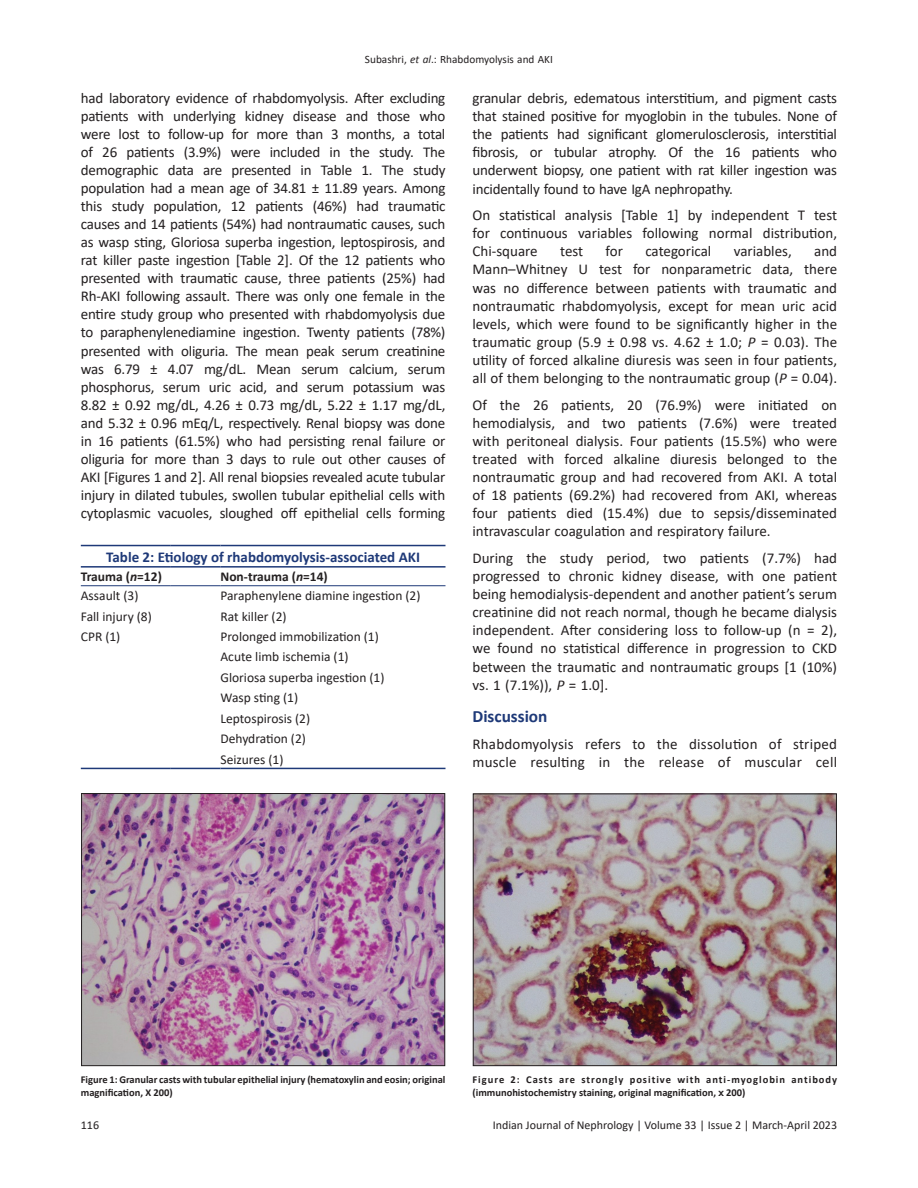
<style>
.page{position:relative;width:918px;height:1188px;background:#fff}
.page>*{position:absolute;margin:0;border:0;box-sizing:border-box;transform-origin:0 0}
.t1{font:700 17.25px "Calibri";color:#1e3978}
.TX{font:15px/18.1px "Calibri";color:#231f20;text-align:justify}
.TT{font:700 15px "Calibri";color:#1e3978}
.TBL{font:13.5px "Calibri";color:#231f20}
.TCH{font:700 13.5px "Calibri";color:#231f20}
.t2{font:12px "Calibri";color:#231f20}
.t3{font:11.25px "Calibri";color:#231f20}
.FGC{font:700 10.5px/13.6px "Calibri";letter-spacing:.08em;color:#231f20}
.FGC-2{font:700 10.5px/13.6px "Calibri";color:#231f20}
.s1{font-style:italic}
.s2{font-family:"Officina Serif"}
</style>
<div class="page">
<hr style="left:81px;top:768px;width:90px;height:1px;background:#1e3978">
<hr style="left:171px;top:768px;width:49px;height:1px;background:#1e3978">
<hr style="left:220px;top:768px;width:226px;height:1px;background:#1e3978">
<hr style="left:81px;top:585px;width:90px;height:1px;background:#1e3978">
<hr style="left:171px;top:585px;width:49px;height:1px;background:#1e3978">
<hr style="left:220px;top:585px;width:226px;height:1px;background:#1e3978">
<hr style="left:81px;top:545px;width:90px;height:1px;background:#1e3978">
<hr style="left:171px;top:545px;width:49px;height:1px;background:#1e3978">
<hr style="left:220px;top:545px;width:226px;height:1px;background:#1e3978">
<hr style="left:81px;top:566px;width:90px;height:2px;background:#1e3978">
<hr style="left:171px;top:566px;width:49px;height:2px;background:#1e3978">
<hr style="left:220px;top:566px;width:226px;height:2px;background:#1e3978">
<img style="left:475px;top:796px;width:360px;height:268px">
<div style="left:473px;top:794px;width:364px;height:272px;border:1px solid #231f20"></div>
<img style="left:83px;top:795px;width:360px;height:269px">
<div style="left:81px;top:793px;width:364px;height:273px;border:1px solid #231f20"></div>
<p class="t3" style="left:365px;top:51px;width:190px">Subashri, <span class="s1">et al</span>.: Rhabdomyolysis and AKI</p>
<p class="TX" style="left:81px;top:89px;width:366px">had laboratory evidence of rhabdomyolysis. After excluding patients with underlying kidney disease and those who were lost to follow‑up for more than 3 months, a total of 26 patients (3.9%) were included in the study. The demographic data are presented in Table 1. The study population had a mean age of 34.81 ± 11.89 years. Among this study population, 12 patients (46%) had traumatic causes and 14 patients (54%) had nontraumatic causes, such as wasp sting, Gloriosa superba ingestion, leptospirosis, and rat killer paste ingestion [Table 2]. Of the 12 patients who presented with traumatic cause, three patients (25%) had Rh‑AKI following assault. There was only one female in the entire study group who presented with rhabdomyolysis due to paraphenylenediamine ingestion. Twenty patients (78%) presented with oliguria. The mean peak serum creatinine was 6.79 ± 4.07 mg/dL. Mean serum calcium, serum phosphorus, serum uric acid, and serum potassium was 8.82 ± 0.92 mg/dL, 4.26 ± 0.73 mg/dL, 5.22 ± 1.17 mg/dL, and 5.32 ± 0.96 mEq/L, respectively. Renal biopsy was done in 16 patients (61.5%) who had persisting renal failure or oliguria for more than 3 days to rule out other causes of AKI [Figures 1 and 2]. All renal biopsies revealed acute tubular injury in dilated tubules, swollen tubular epithelial cells with cytoplasmic vacuoles, sloughed off epithelial cells forming</p>
<p class="TX" style="left:472px;top:89px;width:366px">granular debris, edematous interstitium, and pigment casts that stained positive for myoglobin in the tubules. None of the patients had significant glomerulosclerosis, interstitial fibrosis, or tubular atrophy. Of the 16 patients who underwent biopsy, one patient with rat killer ingestion was incidentally found to have IgA nephropathy.</p>
<p class="TX" style="left:472px;top:206px;width:366px">On statistical analysis [Table 1] by independent T test for continuous variables following normal distribution, Chi‑square</p>
<p class="TX" style="left:560px;top:242px;width:25px">test</p>
<p class="TX" style="left:606px;top:242px;width:19px">for</p>
<p class="TX" style="left:645px;top:242px;width:67px">categorical</p>
<p class="TX" style="left:734px;top:242px;width:59px">variables,</p>
<p class="TX" style="left:472px;top:242px;width:366px;text-indent:342px">and Mann–Whitney U test for nonparametric data, there was no difference between patients with traumatic and nontraumatic rhabdomyolysis, except for mean uric acid levels, which were found to be significantly higher in the traumatic group (5.9 ± 0.98 vs. 4.62 ± 1.0; <span class="s1">P</span> = 0.03). The utility of forced alkaline diuresis was seen in four patients, all of them belonging to the nontraumatic group (<span class="s1">P</span> = 0.04).</p>
<p class="TX" style="left:472px;top:395px;width:366px">Of the 26 patients, 20 (76.9%) were initiated on hemodialysis, and two patients (7.6%) were treated with peritoneal dialysis. Four patients (15.5%) who were treated with forced alkaline diuresis belonged to the nontraumatic group and had recovered from AKI. A total of 18 patients (69.2%) had recovered from AKI, whereas four patients died (15.4%) due to sepsis/disseminated intravascular coagulation and respiratory failure.</p>
<p class="TX" style="left:472px;top:549px;width:366px">During the study period, two patients (7.7%) had progressed to chronic kidney disease, with one patient being hemodialysis‑dependent and another patient’s serum creatinine did not reach normal, though he became dialysis independent. After considering loss to follow‑up (n = 2), we found no statistical difference in progression to CKD between the traumatic and nontraumatic groups [1 (10%) vs. 1 (7.1%)), <span class="s1">P</span> = 1.0].</p>
<h1 class="t1" style="left:472px;top:704px;width:77px">Discussion</h1>
<p class="TX" style="left:472px;top:734px;width:366px">Rhabdomyolysis refers to the dissolution of striped muscle resulting in the release of muscular cell</p>
<p class="TT" style="left:106px;top:547px;width:315px">Table 2: Etiology of rhabdomyolysis‑associated AKI</p>
<p class="TCH" style="left:81px;top:567px;width:83px">Trauma (<span class="s1">n</span>=12)</p>
<p class="TCH" style="left:220px;top:567px;width:109px">Non‑trauma (<span class="s1">n</span>=14)</p>
<p class="TBL" style="left:81px;top:586px;width:59px">Assault (3)</p>
<p class="TBL" style="left:81px;top:607px;width:73px">Fall injury (8)</p>
<p class="TBL" style="left:81px;top:627px;width:41px">CPR (1)</p>
<p class="TBL" style="left:220px;top:586px;width:202px">Paraphenylene diamine ingestion (2)</p>
<p class="TBL" style="left:220px;top:607px;width:68px">Rat killer (2)</p>
<p class="TBL" style="left:220px;top:627px;width:160px">Prolonged immobilization (1)</p>
<p class="TBL" style="left:220px;top:648px;width:130px">Acute limb ischemia (1)</p>
<p class="TBL" style="left:220px;top:668px;width:166px">Gloriosa superba ingestion (1)</p>
<p class="TBL" style="left:220px;top:689px;width:79px">Wasp sting (1)</p>
<p class="TBL" style="left:220px;top:709px;width:91px">Leptospirosis (2)</p>
<p class="TBL" style="left:220px;top:730px;width:87px">Dehydration (2)</p>
<p class="TBL" style="left:220px;top:750px;width:64px">Seizures (1)</p>
<p class="FGC-2" style="left:81px;top:1072px;width:366px">Figure 1: Granular casts with tubular epithelial injury (hematoxylin and eosin; original magnification, X 200)</p>
<p class="FGC" style="left:472px;top:1072px;width:366px">Figure 2: Casts are strongly positive with anti‑myoglobin antibody (immunohistochemistry staining, original magnification, <span class="s2">x</span> 200)</p>
<p class="t2" style="left:81px;top:1116px;width:20px">116</p>
<p class="t2" style="left:493px;top:1116px;width:346px">Indian Journal of Nephrology | Volume 33 | Issue 2 | March-April 2023</p>
</div>
